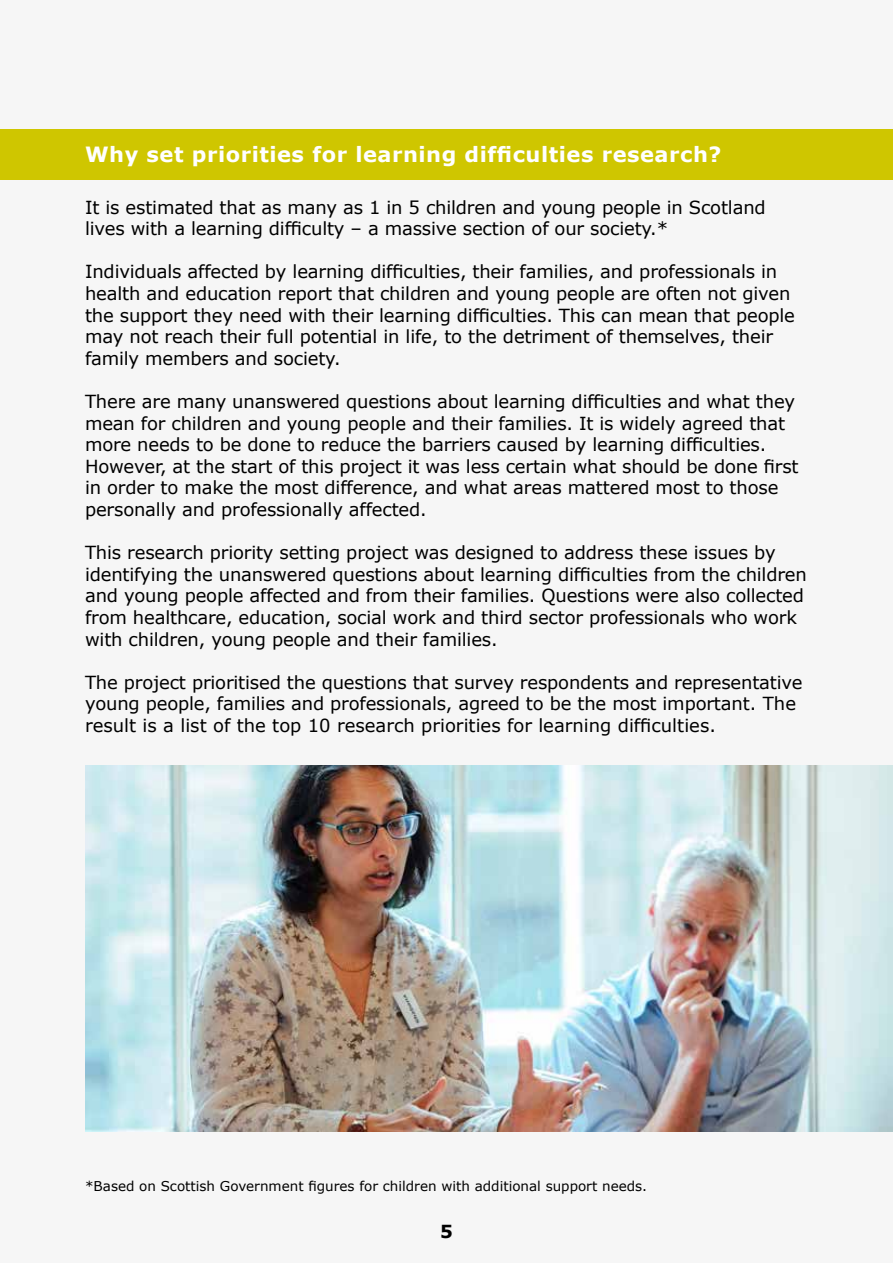
<style>
.page{position:relative;width:893px;height:1263px;background:#f6f6f6}
.page>*{position:absolute;margin:0;border:0;box-sizing:border-box;transform-origin:0 0}
.t1{font:700 21px "Verdana";letter-spacing:.025em;color:#fff}
.t2{font:18px/21.6px "Verdana";letter-spacing:-.01em;color:#000}
.t3{font:700 18px "Verdana";color:#000}
.t4{font:13.5px "Verdana";color:#000}
</style>
<div class="page">
<div style="left:0;top:129px;width:893px;height:50px;background:#cfc600"></div>
<img style="left:85px;top:765px;width:808px;height:366px">
<p class="t1" style="left:85px;top:141px;width:638px">Why set priorities for learning difficulties research?</p>
<p class="t2" style="left:85px;top:197px;width:682px">It is estimated that as many as 1 in 5 children and young people in Scotland lives with a learning difficulty – a massive section of our society.*</p>
<p class="t2" style="left:85px;top:261px;width:711px">Individuals affected by learning difficulties, their families, and professionals in health and education report that children and young people are often not given the support they need with their learning difficulties. This can mean that people may not reach their full potential in life, to the detriment of themselves, their family members and society.</p>
<p class="t2" style="left:85px;top:391px;width:715px">There are many unanswered questions about learning difficulties and what they mean for children and young people and their families. It is widely agreed that more needs to be done to reduce the barriers caused by learning difficulties.<br>However, at the start of this project it was less certain what should be done first in order to make the most difference, and what areas mattered most to those personally and professionally affected.</p>
<p class="t2" style="left:85px;top:542px;width:723px">This research priority setting project was designed to address these issues by identifying the unanswered questions about learning difficulties from the children and young people affected and from their families. Questions were also collected from healthcare, education, social work and third sector professionals who work with children, young people and their families.</p>
<p class="t2" style="left:85px;top:672px;width:719px">The project prioritised the questions that survey respondents and representative young people, families and professionals, agreed to be the most important. The result is a list of the top 10 research priorities for learning difficulties.</p>
<p class="t4" style="left:85px;top:1178px;width:564px">*Based on Scottish Government figures for children with additional support needs.</p>
<p class="t3" style="left:440px;top:1220px;width:14px">5</p>
</div>
